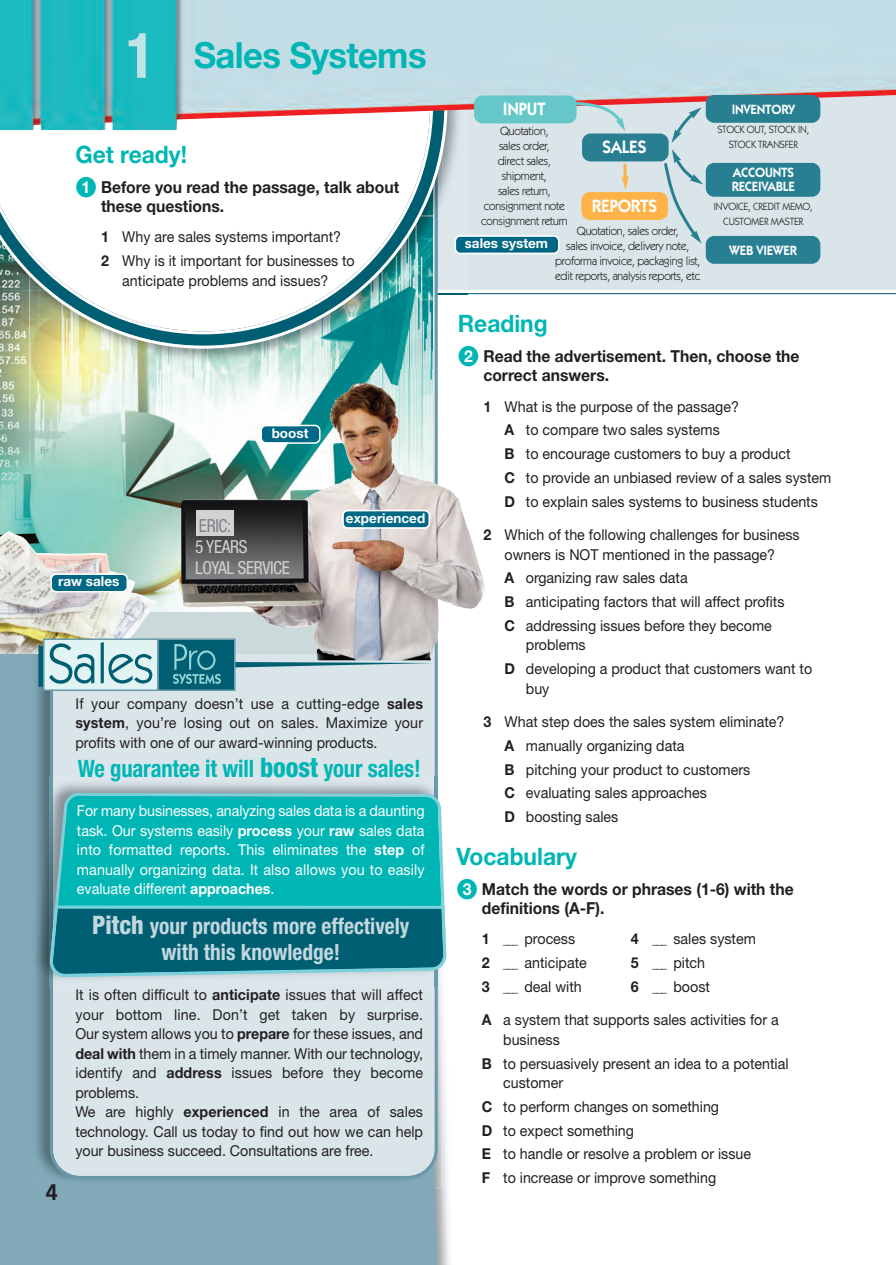
<style>
.page{position:relative;width:896px;height:1265px;background:#fff}
.page>*{position:absolute;margin:0;border:0;box-sizing:border-box;transform-origin:0 0}
.t1{font:700 36px "Helvetica Neue LT Std";letter-spacing:-.02em;color:#00b6b5;scale:.96 1}
.t2{font:700 condensed 24px "Helvetica Neue LT Std";letter-spacing:-.005em;color:#00b6b5;scale:.94 1}
.t3{font:700 24px "Helvetica Neue LT Std";color:#00b6b5;scale:.95 1}
.t4{font:700 condensed 22.5px/25.5px "Helvetica Neue LT Std";color:#c3d7de;text-align:center;scale:.95 1}
.t5{font:700 22.5px "PF Catalog";color:#231f20;scale:.95 1}
.t6{font:condensed 18px/21px "Helvetica Neue LT Std";letter-spacing:-.02em;color:#d1d2d4;scale:.96 1}
.t7{font:600 18px "ITC Kabel Std";letter-spacing:-.02em;color:#fff;scale:.96 1}
.t8{font:condensed 18px "Helvetica Neue LT Std";color:#808285;scale:.96 1}
.t9{font:700 16.5px/19.5px "Helvetica Neue LT Std";color:#231f20;scale:.95 1}
.t10{font:15px/23.7px "Helvetica Neue LT Std";color:#231f20;scale:.95 1}
.t11{font:15px/19.5px "Helvetica Neue LT Std";letter-spacing:.01em;color:#fff;text-align:justify;scale:.95 1}
.t12{font:600 13.5px/13.5px "ITC Kabel Std";letter-spacing:-.02em;color:#fff;scale:.96 1}
.t13{font:700 13.5px "Helvetica Neue LT Std";color:#fff}
.t14{font:12px/15px "ITC Kabel Std";letter-spacing:-.02em;color:#231f20;text-align:center;scale:.96 1}
.t15{font:10.5px/15px "ITC Kabel Std";letter-spacing:-.02em;color:#231f20;text-align:center;scale:.96 1}
.s1{font-stretch:condensed;font-size:63px;color:#bfe4e5}
.s2{color:#00b6b5}
.s3{color:#fff}
.s4{font-weight:700}
.s5{font-weight:800;font-size:27px}
.s6{font-weight:800;font-size:25.5px}
.s7{font-size:12px}
</style>
<div class="page">
<hr style="left:423px;top:293px;width:472px;height:1px;background:#005e72">
<div style="left:372px;top:67px;width:523px;height:223px;background:#dae5ea"></div>
<img style="left:437px;top:486px;width:20px;height:779px">
<div style="left:0;top:654px;width:437px;height:611px;background:#82a9b7"></div>
<img style="left:435px;top:368px;width:7px;height:820px">
<img style="left:28px;top:654px;width:407px;height:534px">
<div style="left:50px;top:368px;width:387px;height:811px;background:#dae5ea"></div>
<svg style="left:157px;top:611px;width:276px;height:31px;background:#c1c5c7"></svg>
<img style="left:0;top:368px;width:433px;height:243px">
<img style="left:181px;top:400px;width:172px;height:110px">
<img style="left:29px;top:776px;width:421px;height:210px">
<svg style="left:50px;top:793px;width:396px;height:115px;background:#0bb5b5"></svg>
<svg style="left:50px;top:908px;width:396px;height:69px;background:#126b7e"></svg>
<div style="left:581px;top:134px;width:87px;height:27px;background:#287f92;border-radius:9px"></div>
<div style="left:705px;top:163px;width:114px;height:34px;background:#287f92;border-radius:9px"></div>
<div style="left:705px;top:236px;width:114px;height:28px;background:#287f92;border-radius:9px"></div>
<div style="left:581px;top:192px;width:86px;height:28px;background:#ffb247;border-radius:9px"></div>
<svg style="left:342px;top:510px;width:88px;height:19px;background:#34869c"></svg>
<img style="left:0;top:531px;width:157px;height:123px">
<div style="left:196px;top:510px;width:38px;height:26px;background:#d1d2d4"></div>
<img style="left:437px;top:294px;width:30px;height:74px">
<img style="left:0;top:349px;width:433px;height:19px">
<svg style="left:454px;top:235px;width:105px;height:19px;background:#34869d"></svg>
<img style="left:0;top:130px;width:447px;height:219px">
<svg style="left:0;top:130px;width:433px;height:204px"></svg>
<img style="left:0;top:0;width:895px;height:130px">
<svg style="left:260px;top:425px;width:60px;height:19px"></svg>
<svg style="left:50px;top:573px;width:78px;height:19px"></svg>
<svg style="left:662px;top:149px;width:41px;height:95px"></svg>
<svg style="left:621px;top:161px;width:7px;height:134px"></svg>
<svg style="left:554px;top:100px;width:71px;height:31px"></svg>
<svg style="left:671px;top:107px;width:30px;height:36px"></svg>
<div style="left:159px;top:640px;width:75px;height:49px;background:#005e72"></div>
<div style="left:157px;top:638px;width:78px;height:53px;border:2px solid #6899ab"></div>
<div style="left:44px;top:640px;width:113px;height:49px;background:#e1f3f3"></div>
<div style="left:43px;top:638px;width:116px;height:53px;border:2px solid #6899ab"></div>
<svg style="left:38px;top:642px;width:397px;height:45px"></svg>
<div style="left:474px;top:96px;width:102px;height:27px;background:#65c7c8;border-radius:9px"></div>
<div style="left:705px;top:95px;width:114px;height:28px;background:#287f92;border-radius:9px"></div>
<h1 class="t1" style="left:126px;top:43px;width:314px"><span class="s1">1</span> Sales Systems</h1>
<h2 class="t3" style="left:75px;top:146px;width:119px">Get ready!</h2>
<p class="t9" style="left:101px;top:179px;width:315px;text-indent:-26px"><span class="s2">●</span><span class="s3">1</span> Before you read the passage, talk about these questions.</p>
<p class="t10" style="left:101px;top:227px;width:268px"><span class="s4">1</span> Why are sales systems important?<br><span class="s4">2</span> Why is it important for businesses to</p>
<p class="t10" style="left:122px;top:270px;width:218px">anticipate problems and issues?</p>
<p class="t13" style="left:58px;top:577px;width:63px">raw sales</p>
<p class="t13" style="left:271px;top:428px;width:38px">boost</p>
<p class="t8" style="left:199px;top:519px;width:35px">ERIC:</p>
<p class="t6" style="left:195px;top:537px;width:100px">5 YEARS<br>LOYAL SERVICE</p>
<p class="t13" style="left:346px;top:513px;width:81px">experienced</p>
<h3 class="t5" style="left:46px;top:1179px;width:14px">4</h3>
<p class="t10" style="left:75px;top:695px;width:367px;line-height:19.5px;text-align:justify">If your company doesn’t use a cutting-edge <span class="s4">sales system</span>, you’re losing out on sales. Maximize your profits with one of our award-winning products.</p>
<h2 class="t2" style="left:78px;top:760px;width:366px">We guarantee it will <span class="s5">boost</span> your sales!</h2>
<p class="t11" style="left:77px;top:803px;width:367px">For many businesses, analyzing sales data is a daunting task. Our systems easily <span class="s4">process</span> your <span class="s4">raw</span> sales data into formatted reports. This eliminates the <span class="s4">step</span> of manually organizing data. It also allows you to easily evaluate different <span class="s4">approaches</span>.</p>
<h3 class="t4" style="left:92px;top:915px;width:335px"><span class="s6">Pitch</span> your products more effectively with this knowledge!</h3>
<p class="t10" style="left:75px;top:986px;width:367px;line-height:19.5px">It is often difficult to <span class="s4">anticipate</span> issues that will affect your bottom line. Don’t get taken by surprise.<br>Our system allows you to <span class="s4">prepare</span> for these issues, and <span class="s4">deal with</span> them in a timely manner. With our technology, identify and <span class="s4">address</span> issues before they become problems.<br>We are highly <span class="s4">experienced</span> in the area of sales technology. Call us today to find out how we can help your business succeed. Consultations are free.</p>
<p class="t7" style="left:502px;top:103px;width:46px">INPUT</p>
<p class="t14" style="left:481px;top:124px;width:92px">Quotation,<br>sales order,<br>direct sales, shipment,<br>sales return, consignment note consignment return</p>
<p class="t7" style="left:602px;top:141px;width:47px">SALES</p>
<p class="t7" style="left:591px;top:199px;width:70px">REPORTS</p>
<p class="t14" style="left:554px;top:224px;width:153px">Quotation, sales order,<br>sales invoice, delivery note, proforma invoice, packaging list, edit reports, analysis reports, etc</p>
<p class="t13" style="left:464px;top:238px;width:85px">sales system</p>
<p class="t12" style="left:731px;top:103px;width:67px">INVENTORY</p>
<p class="t15" style="left:717px;top:123px;width:97px">STOCK OUT, STOCK IN,<br>STOCK TRANSFER</p>
<p class="t12" style="left:731px;top:167px;width:67px">ACCOUNTS<br>RECEIVABLE</p>
<p class="t15" style="left:713px;top:200px;width:104px">INVOICE, CREDIT MEMO,<br>CUSTOMER MASTER</p>
<p class="t12" style="left:728px;top:245px;width:72px">WEB VIEWER</p>
<h2 class="t3" style="left:457px;top:315px;width:96px">Reading</h2>
<p class="t9" style="left:483px;top:348px;width:334px;text-indent:-26px"><span class="s2">●</span><span class="s3">2</span> Read the advertisement. Then, choose the correct answers.</p>
<p class="t10" style="left:504px;top:396px;width:345px;text-indent:-21px"><span class="s4">1</span> What is the purpose of the passage?<br><span class="s4">A</span> to compare two sales systems<br><span class="s4">B</span> to encourage customers to buy a product<br><span class="s4">C</span> to provide an unbiased review of a sales system <span class="s4">D</span> to explain sales systems to business students</p>
<p class="t10" style="left:483px;top:526px;width:334px;line-height:19.5px;text-align:center"><span class="s4">2</span> Which of the following challenges for business owners is NOT mentioned in the passage?</p>
<p class="t10" style="left:504px;top:568px;width:296px"><span class="s4">A</span> organizing raw sales data<br><span class="s4">B</span> anticipating factors that will affect profits<br><span class="s4">C</span> addressing issues before they become</p>
<p class="t10" style="left:504px;top:635px;width:325px;text-indent:21px">problems<br><span class="s4">D</span> developing a product that customers want to</p>
<p class="t10" style="left:525px;top:678px;width:26px">buy</p>
<p class="t10" style="left:504px;top:711px;width:296px;text-indent:-21px"><span class="s4">3</span> What step does the sales system eliminate?<br><span class="s4">A</span> manually organizing data<br><span class="s4">B</span> pitching your product to customers<br><span class="s4">C</span> evaluating sales approaches<br><span class="s4">D</span> boosting sales</p>
<h2 class="t3" style="left:456px;top:847px;width:128px">Vocabulary</h2>
<p class="t9" style="left:481px;top:880px;width:329px;text-indent:-26px"><span class="s2">●</span><span class="s3">3</span> Match the words or phrases (1-6) with the definitions (A-F).</p>
<p class="t10" style="left:481px;top:929px;width:100px"><span class="s4">1</span> <span class="s7">___</span> process</p>
<p class="t10" style="left:630px;top:929px;width:133px"><span class="s4">4</span> <span class="s7">___</span> sales system</p>
<p class="t10" style="left:481px;top:952px;width:112px"><span class="s4">2</span> <span class="s7">___</span> anticipate</p>
<p class="t10" style="left:630px;top:952px;width:80px"><span class="s4">5</span> <span class="s7">___</span> pitch</p>
<p class="t10" style="left:481px;top:976px;width:107px"><span class="s4">3</span> <span class="s7">___</span> deal with</p>
<p class="t10" style="left:630px;top:976px;width:85px"><span class="s4">6</span> <span class="s7">___</span> boost</p>
<p class="t10" style="left:503px;top:1012px;width:291px;line-height:19.5px;text-indent:-21px"><span class="s4">A</span> a system that supports sales activities for a business</p>
<p class="t10" style="left:503px;top:1055px;width:302px;line-height:19.5px;text-indent:-21px"><span class="s4">B</span> to persuasively present an idea to a potential customer</p>
<p class="t10" style="left:481px;top:1096px;width:284px"><span class="s4">C</span> to perform changes on something<br><span class="s4">D</span> to expect something<br><span class="s4">E</span> to handle or resolve a problem or issue<br><span class="s4">F</span> to increase or improve something</p>
</div>
